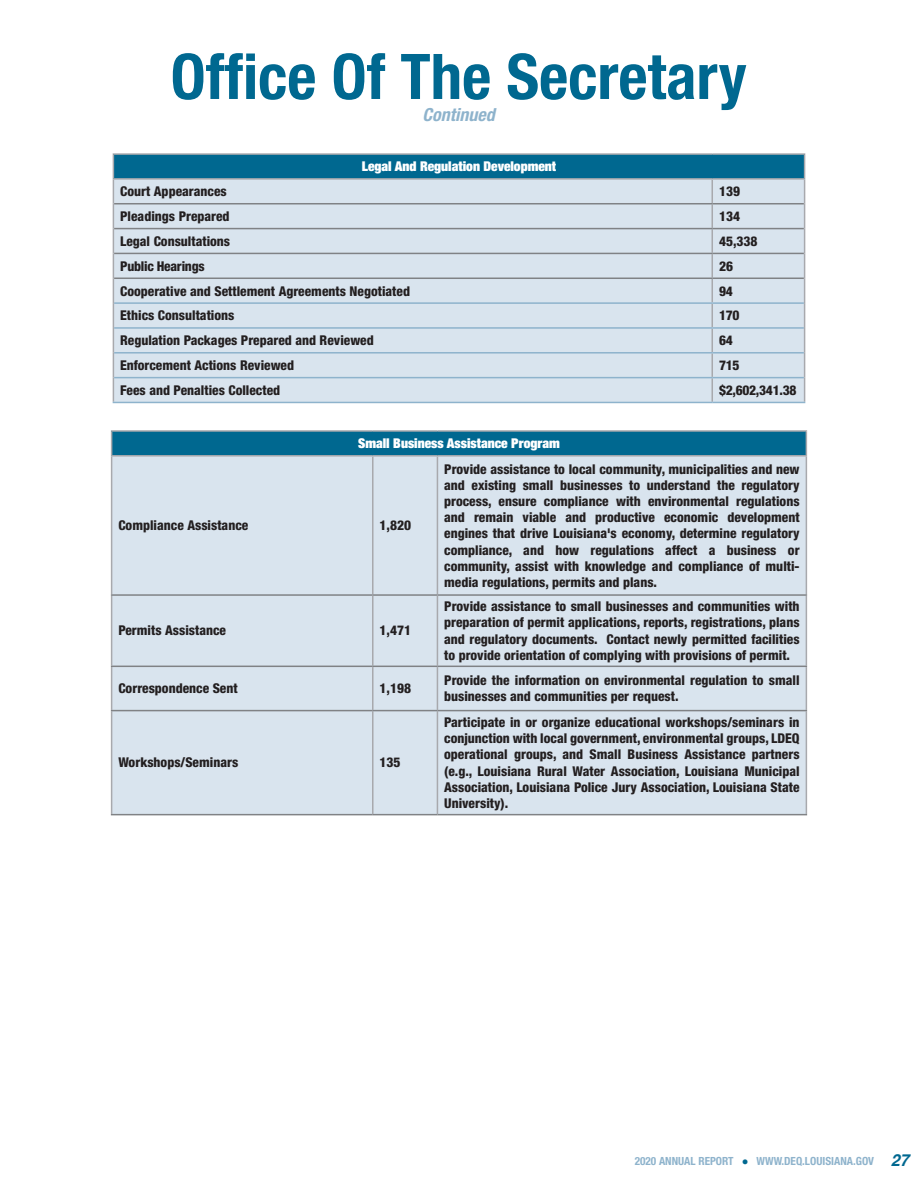
<style>
.page{position:relative;width:918px;height:1188px;background:#fff}
.page>*{position:absolute;margin:0;border:0;box-sizing:border-box;transform-origin:0 0}
.t1{font:700 condensed 63px "Helvetica Neue LT Std";color:#006890}
.t2{font:italic 700 condensed 18px "Helvetica Neue LT Std";color:#8eb3cc}
.t3{font:800 condensed 13.5px/16.2px "Helvetica Neue LT Std";color:#231f20;text-align:justify}
.t4{font:900 condensed 13.5px "Helvetica Neue LT Std";color:#fff}
.t5{font:800 condensed 13.5px "Helvetica Neue LT Std";letter-spacing:-.02em;color:#231f20}
.t6{font:700 condensed 11.25px "Helvetica Neue LT Std";color:#8eb3cc}
.s1{font-family:"Helvetica";font-weight:400;font-stretch:normal;color:#006890}
.s2{font-family:"Helvetica";font-style:italic;font-stretch:normal;font-size:16.5px;color:#006890}
</style>
<div class="page">
<div style="left:113px;top:154px;width:692px;height:25px;background:#006890"></div>
<div style="left:114px;top:180px;width:690px;height:222px;background:#d9e4ee"></div>
<hr style="left:113px;top:153px;width:599px;height:2px;background:#a8a9ad">
<hr style="left:712px;top:153px;width:93px;height:2px;background:#a8a9ad">
<hr style="left:113px;top:178px;width:599px;height:2px;background:#a8a9ad">
<hr style="left:712px;top:178px;width:93px;height:2px;background:#a8a9ad">
<svg style="left:113px;top:155px;width:1px;height:247px"></svg>
<svg style="left:712px;top:180px;width:1px;height:222px"></svg>
<svg style="left:804px;top:155px;width:1px;height:247px"></svg>
<hr style="left:114px;top:203px;width:598px;height:1px;background:#808285">
<hr style="left:712px;top:203px;width:92px;height:1px;background:#808285">
<hr style="left:114px;top:228px;width:598px;height:1px;background:#808285">
<hr style="left:712px;top:228px;width:92px;height:1px;background:#808285">
<hr style="left:114px;top:253px;width:598px;height:1px;background:#808285">
<hr style="left:712px;top:253px;width:92px;height:1px;background:#808285">
<hr style="left:114px;top:278px;width:598px;height:1px;background:#808285">
<hr style="left:712px;top:278px;width:92px;height:1px;background:#808285">
<hr style="left:114px;top:302px;width:598px;height:2px;background:#8eb3cc">
<hr style="left:114px;top:327px;width:598px;height:2px;background:#8eb3cc">
<hr style="left:114px;top:352px;width:598px;height:2px;background:#8eb3cc">
<hr style="left:114px;top:377px;width:598px;height:1px;background:#8eb3cc">
<hr style="left:113px;top:402px;width:599px;height:1px;background:#8eb3cc">
<hr style="left:712px;top:302px;width:92px;height:2px;background:#8eb3cc">
<hr style="left:712px;top:327px;width:92px;height:2px;background:#8eb3cc">
<hr style="left:712px;top:352px;width:92px;height:2px;background:#8eb3cc">
<hr style="left:712px;top:377px;width:92px;height:1px;background:#8eb3cc">
<hr style="left:712px;top:402px;width:93px;height:1px;background:#8eb3cc">
<div style="left:112px;top:431px;width:694px;height:25px;background:#006890"></div>
<div style="left:112px;top:457px;width:694px;height:357px;background:#d9e4ee"></div>
<hr style="left:111px;top:430px;width:262px;height:2px;background:#a8a9ad">
<svg style="left:111px;top:432px;width:1px;height:23px"></svg>
<hr style="left:373px;top:430px;width:64px;height:2px;background:#a8a9ad">
<hr style="left:437px;top:430px;width:370px;height:2px;background:#a8a9ad">
<svg style="left:806px;top:432px;width:1px;height:23px"></svg>
<hr style="left:111px;top:455px;width:262px;height:2px;background:#a8a9ad">
<hr style="left:373px;top:455px;width:64px;height:2px;background:#a8a9ad">
<hr style="left:437px;top:455px;width:370px;height:2px;background:#a8a9ad">
<hr style="left:111px;top:457px;width:1px;height:137px;background:#a8a9ad">
<hr style="left:372px;top:457px;width:2px;height:137px;background:#a8a9ad">
<hr style="left:437px;top:457px;width:1px;height:137px;background:#a8a9ad">
<hr style="left:806px;top:457px;width:1px;height:137px;background:#a8a9ad">
<hr style="left:111px;top:596px;width:1px;height:70px;background:#a8a9ad">
<hr style="left:111px;top:594px;width:262px;height:2px;background:#808285">
<hr style="left:373px;top:594px;width:64px;height:2px;background:#808285">
<hr style="left:437px;top:594px;width:370px;height:2px;background:#808285">
<hr style="left:372px;top:596px;width:2px;height:70px;background:#a8a9ad">
<hr style="left:437px;top:596px;width:1px;height:70px;background:#a8a9ad">
<hr style="left:806px;top:596px;width:1px;height:70px;background:#a8a9ad">
<hr style="left:111px;top:711px;width:1px;height:103px;background:#a8a9ad">
<hr style="left:372px;top:711px;width:2px;height:103px;background:#a8a9ad">
<hr style="left:437px;top:711px;width:1px;height:103px;background:#a8a9ad">
<hr style="left:806px;top:711px;width:1px;height:103px;background:#a8a9ad">
<hr style="left:111px;top:814px;width:262px;height:1px;background:#808285">
<hr style="left:373px;top:814px;width:64px;height:1px;background:#808285">
<hr style="left:437px;top:814px;width:370px;height:1px;background:#808285">
<hr style="left:111px;top:667px;width:1px;height:43px;background:#a8a9ad">
<hr style="left:111px;top:666px;width:262px;height:1px;background:#808285">
<hr style="left:373px;top:666px;width:64px;height:1px;background:#808285">
<hr style="left:437px;top:666px;width:370px;height:1px;background:#808285">
<hr style="left:372px;top:667px;width:2px;height:43px;background:#a8a9ad">
<hr style="left:437px;top:667px;width:1px;height:43px;background:#a8a9ad">
<hr style="left:806px;top:667px;width:1px;height:43px;background:#a8a9ad">
<hr style="left:111px;top:710px;width:262px;height:1px;background:#808285">
<hr style="left:373px;top:710px;width:64px;height:1px;background:#808285">
<hr style="left:437px;top:710px;width:370px;height:1px;background:#808285">
<p class="t1" style="left:171px;top:38px;width:578px">Office Of The Secretary</p>
<p class="t2" style="left:422px;top:103px;width:74px">Continued</p>
<p class="t4" style="left:362px;top:158px;width:196px">Legal And Regulation Development</p>
<p class="t3" style="left:120px;top:183px;width:108px">Court Appearances</p>
<p class="t3" style="left:719px;top:183px;width:23px">139</p>
<p class="t3" style="left:120px;top:208px;width:111px">Pleadings Prepared</p>
<p class="t3" style="left:719px;top:208px;width:23px">134</p>
<p class="t3" style="left:120px;top:233px;width:112px">Legal Consultations</p>
<p class="t3" style="left:719px;top:233px;width:40px">45,338</p>
<p class="t5" style="left:120px;top:258px;width:86px">Public Hearings</p>
<p class="t3" style="left:719px;top:258px;width:16px">26</p>
<p class="t3" style="left:120px;top:282px;width:291px">Cooperative and Settlement Agreements Negotiated</p>
<p class="t3" style="left:719px;top:282px;width:15px">94</p>
<p class="t3" style="left:120px;top:307px;width:116px">Ethics Consultations</p>
<p class="t3" style="left:719px;top:307px;width:22px">170</p>
<p class="t3" style="left:120px;top:332px;width:255px">Regulation Packages Prepared and Reviewed</p>
<p class="t3" style="left:719px;top:332px;width:15px">64</p>
<p class="t3" style="left:120px;top:357px;width:176px">Enforcement Actions Reviewed</p>
<p class="t3" style="left:719px;top:357px;width:22px">715</p>
<p class="t3" style="left:120px;top:382px;width:162px">Fees and Penalties Collected</p>
<p class="t3" style="left:719px;top:382px;width:79px">$2,602,341.38</p>
<p class="t4" style="left:358px;top:435px;width:203px">Small Business Assistance Program</p>
<p class="t3" style="left:118px;top:517px;width:132px">Compliance Assistance</p>
<p class="t3" style="left:380px;top:517px;width:33px">1,820</p>
<p class="t3" style="left:118px;top:622px;width:109px">Permits Assistance</p>
<p class="t3" style="left:380px;top:622px;width:33px">1,471</p>
<p class="t3" style="left:444px;top:460px;width:357px">Provide assistance to local community, municipalities and new and existing small businesses to understand the regulatory process, ensure compliance with environmental regulations and remain viable and productive economic development engines that drive Louisiana's economy, determine regulatory compliance, and how regulations affect a business or community, assist with knowledge and compliance of multi&shy;media regulations, permits and plans.</p>
<p class="t3" style="left:444px;top:598px;width:357px">Provide assistance to small businesses and communities with preparation of permit applications, reports, registrations, plans and regulatory documents. Contact newly permitted facilities to provide orientation of complying with provisions of permit.</p>
<p class="t3" style="left:118px;top:680px;width:121px">Correspondence Sent</p>
<p class="t3" style="left:380px;top:680px;width:33px">1,198</p>
<p class="t3" style="left:444px;top:672px;width:357px">Provide the information on environmental regulation to small businesses and communities per request.</p>
<p class="t3" style="left:118px;top:754px;width:122px">Workshops/Seminars</p>
<p class="t3" style="left:380px;top:754px;width:23px">135</p>
<p class="t3" style="left:444px;top:714px;width:357px">Participate in or organize educational workshops/seminars in conjunction with local government, environmental groups, LDEQ operational groups, and Small Business Assistance partners (e.g., Louisiana Rural Water Association, Louisiana Municipal Association, Louisiana Police Jury Association, Louisiana State University).</p>
<p class="t6" style="left:635px;top:1154px;width:276px">2020 ANNUAL REPORT <span class="s1">●</span> WWW.DEQ.LOUISIANA.GOV <span class="s2">27</span></p>
</div>
